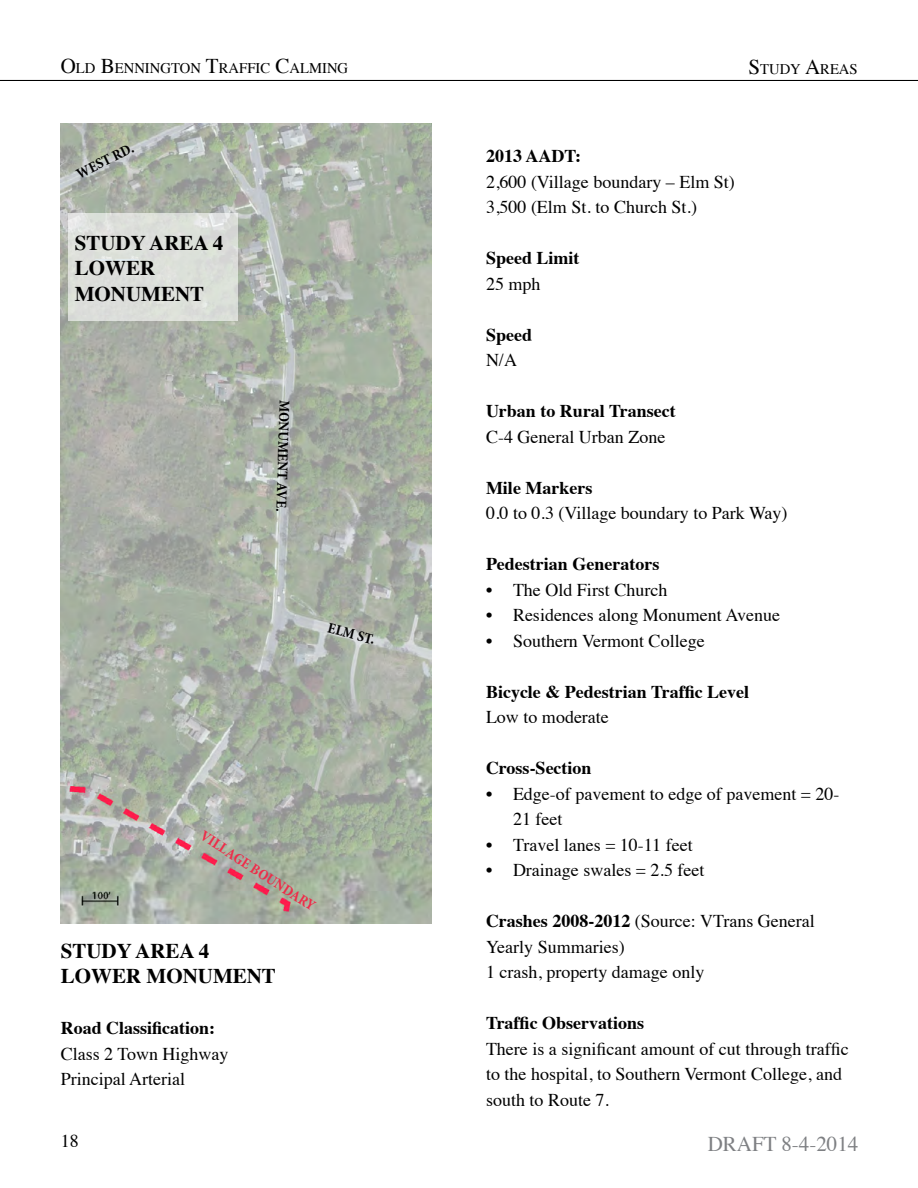
<style>
.page{position:relative;width:918px;height:1188px;background:#fff}
.page>*{position:absolute;margin:0;border:0;box-sizing:border-box;transform-origin:0 0}
.Top_Margin{font:700 21px "Times";color:#000}
.Study_Area_Heading{font:700 21px "Times";color:#000}
.t1{font:21px "Times";color:#7e8083}
.Main_text_body{font:18px/25.5px "Times";color:#000}
.Section_heading{font:700 18px "Times";color:#000}
.t2{font:700 condensed 15px "Minion Pro";color:#000}
.t3{font:700 condensed 15px "Minion Pro";color:#ee2c49}
.t4{font:14.7px "Times";color:#000}
.s1{font-size:21px}
.s2{font-weight:700}
</style>
<div class="page">
<img style="left:61px;top:123px;width:371px;height:801px">
<div style="left:68px;top:213px;width:170px;height:108px;background:#dcdfda"></div>
<hr style="left:0;top:80px;width:918px;height:1px;background:#000">
<p class="t4" style="left:61px;top:55px;width:169px"><span class="s1">O</span>LD <span class="s1">B</span>ENNINGTON <span class="s1">T</span>RAFF</p>
<p class="t4" style="left:256px;top:55px;width:94px">IC <span class="s1">C</span>ALMING</p>
<p class="t4" style="left:748px;top:55px;width:101px"><span class="s1">S</span>TUDY <span class="s1">A</span>REAS</p>
<p class="t2" style="left:73px;top:165px;width:63px;rotate:-26deg">WEST RD.</p>
<p class="Top_Margin" style="left:75px;top:223px;width:150px">STUDY AREA 4</p>
<p class="Top_Margin" style="left:75px;top:248px;width:82px">LOWER</p>
<p class="Top_Margin" style="left:75px;top:274px;width:131px">MONUMENT</p>
<p class="t2" style="left:295px;top:400px;width:113px;rotate:92deg">MONUMENT AVE.</p>
<p class="t2" style="left:331px;top:618px;width:50px;rotate:14deg">ELM ST.</p>
<p class="t3" style="left:207px;top:825px;width:136px;rotate:33deg">VILLAGE BOUNDARY</p>
<p class="Study_Area_Heading" style="left:61px;top:930px;width:150px">STUDY AREA 4</p>
<p class="Study_Area_Heading" style="left:61px;top:956px;width:217px">LOWER MONUMENT</p>
<p class="Section_heading" style="left:61px;top:1011px;width:156px">Road Classification:</p>
<p class="Main_text_body" style="left:61px;top:1039px;width:169px">Class 2 Town Highway</p>
<p class="Main_text_body" style="left:61px;top:1065px;width:126px">Principal Arterial</p>
<p class="Main_text_body" style="left:61px;top:1127px;width:19px">18</p>
<p class="Section_heading" style="left:486px;top:139px;width:97px">2013 AADT:</p>
<p class="Main_text_body" style="left:486px;top:167px;width:250px">2,600 (Village boundary – Elm St)</p>
<p class="Main_text_body" style="left:486px;top:193px;width:213px">3,500 (Elm St. to Church St.)</p>
<p class="Section_heading" style="left:486px;top:241px;width:95px">Speed Limit</p>
<p class="Main_text_body" style="left:486px;top:269px;width:56px">25 mph</p>
<p class="Section_heading" style="left:486px;top:317px;width:48px">Speed</p>
<p class="Main_text_body" style="left:486px;top:346px;width:32px">N/A</p>
<p class="Section_heading" style="left:486px;top:394px;width:191px">Urban to Rural Transect</p>
<p class="Main_text_body" style="left:486px;top:422px;width:181px">C-4 General Urban Zone</p>
<p class="Section_heading" style="left:486px;top:470px;width:108px">Mile Markers</p>
<p class="Main_text_body" style="left:486px;top:499px;width:303px">0.0 to 0.3 (Village boundary to Park Way)</p>
<p class="Section_heading" style="left:486px;top:547px;width:175px">Pedestrian Generators</p>
<p class="Main_text_body" style="left:486px;top:575px;width:183px">• The Old First Church</p>
<p class="Main_text_body" style="left:486px;top:601px;width:296px">• Residences along Monument Avenue</p>
<p class="Main_text_body" style="left:486px;top:626px;width:220px">• Southern Vermont College</p>
<p class="Section_heading" style="left:486px;top:674px;width:265px">Bicycle &amp; Pedestrian Traffic Level</p>
<p class="Main_text_body" style="left:486px;top:703px;width:124px">Low to moderate</p>
<p class="Section_heading" style="left:486px;top:751px;width:107px">Cross-Section</p>
<p class="Main_text_body" style="left:513px;top:779px;width:328px;text-indent:-27px">• Edge-of pavement to edge of pavement = 20-<br>21 feet</p>
<p class="Main_text_body" style="left:486px;top:830px;width:208px">• Travel lanes = 10-11 feet</p>
<p class="Main_text_body" style="left:486px;top:856px;width:220px">• Drainage swales = 2.5 feet</p>
<p class="Main_text_body" style="left:486px;top:907px;width:330px"><span class="s2">Crashes 2008-2012</span> (Source: VTrans General<br>Yearly Summaries)</p>
<p class="Main_text_body" style="left:486px;top:958px;width:220px">1 crash, property damage only</p>
<p class="Section_heading" style="left:486px;top:1006px;width:160px">Traffic Observations</p>
<p class="Main_text_body" style="left:486px;top:1034px;width:364px">There is a significant amount of cut through traffic to the hospital, to Southern Vermont College, and south to Route 7.</p>
<p class="t1" style="left:708px;top:1124px;width:152px">DRAFT 8-4-2014</p>
</div>
